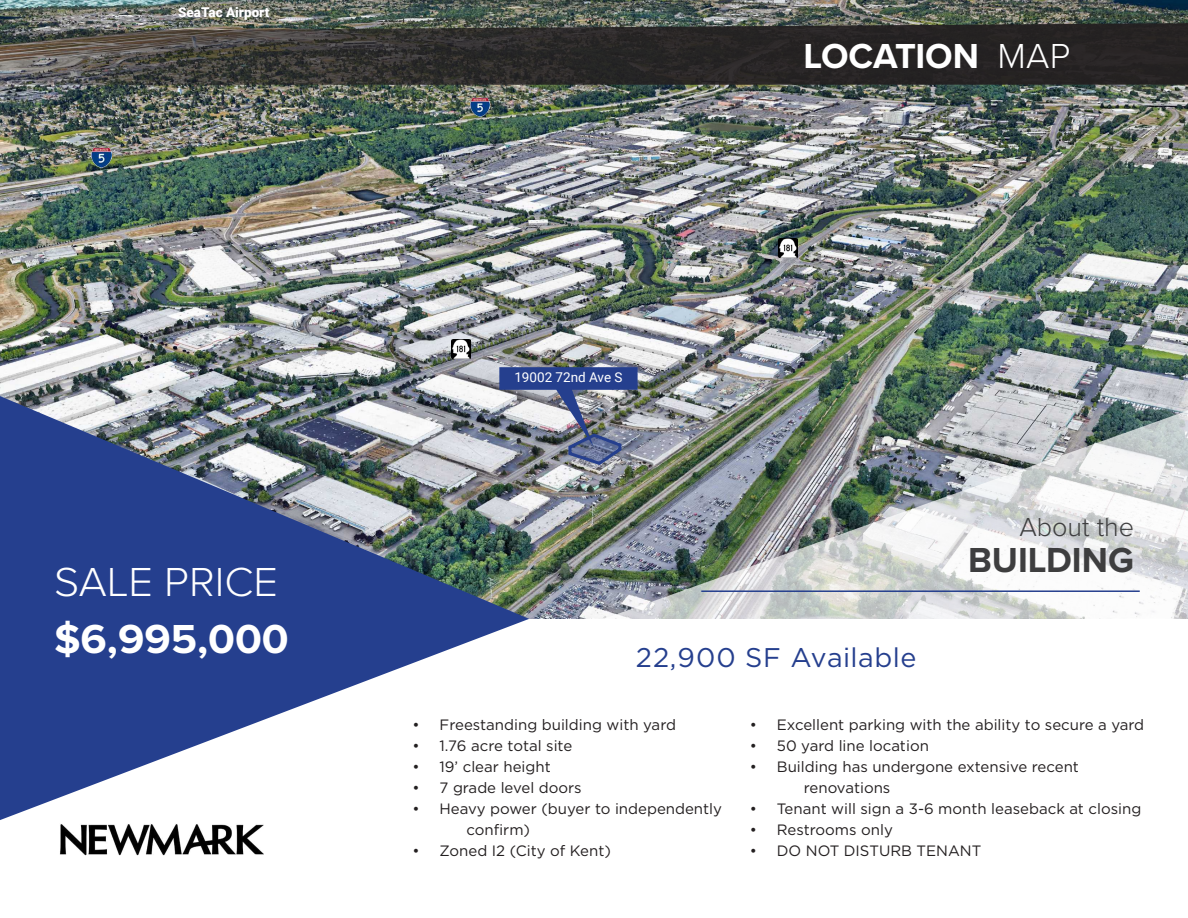
<style>
.page{position:relative;width:1188px;height:918px;background:#fff}
.page>*{position:absolute;margin:0;border:0;box-sizing:border-box;transform-origin:0 0}
.t1{font:700 42px "Proxima Nova";color:#fff}
.t2{font:300 42px "Proxima Nova";color:#fff}
.t3{font:700 36px "Proxima Nova";letter-spacing:-.005em;color:#fff}
.t4{font:700 36px "Proxima Nova";color:#3e3e3f}
.t5{font:27px "Gotham";letter-spacing:.02em;color:#253f8e}
.t6{font:300 27px "Proxima Nova";color:#3e3e3f}
.t7{font:15px "Gotham";color:#231f20}
.t8{font:900 13.5px "Roboto";color:#fff}
.t9{font:13.5px "Roboto";color:#fff}
.s1{font-weight:300}
</style>
<div class="page">
<img style="left:0;top:0;width:1188px;height:410px">
<img style="left:529px;top:410px;width:659px;height:209px">
<svg style="left:0;top:23px;width:1188px;height:62px;fill:#2a2827"></svg>
<hr style="left:701px;top:590px;width:439px;height:2px;background:#253f8e">
<img style="left:499px;top:367px;width:139px;height:100px">
<img style="left:451px;top:339px;width:20px;height:19px">
<img style="left:779px;top:238px;width:19px;height:19px">
<img style="left:92px;top:148px;width:19px;height:19px">
<img style="left:471px;top:97px;width:19px;height:19px">
<img style="left:60px;top:824px;width:204px;height:32px">
<svg style="left:0;top:396px;width:529px;height:424px;fill:#253f8e"></svg>
<p class="t8" style="left:178px;top:2px;width:93px">SeaTac Airport</p>
<p class="t2" style="left:54px;top:551px;width:225px">SALE PRICE</p>
<p class="t1" style="left:54px;top:608px;width:236px">$6,995,000</p>
<p class="t3" style="left:804px;top:30px;width:268px">LOCATION <span class="s1">MAP</span></p>
<p class="t9" style="left:514px;top:367px;width:110px">19002 72nd Ave S</p>
<p class="t5" style="left:636px;top:640px;width:282px">22,900 SF Available</p>
<p class="t6" style="left:1019px;top:507px;width:116px">About the</p>
<p class="t4" style="left:968px;top:533px;width:167px">BUILDING</p>
<p class="t7" style="left:413px;top:715px;width:265px">• Freestanding building with yard</p>
<p class="t7" style="left:413px;top:736px;width:161px">• 1.76 acre total site</p>
<p class="t7" style="left:413px;top:757px;width:140px">• 19’ clear height</p>
<p class="t7" style="left:413px;top:778px;width:171px">• 7 grade level doors</p>
<p class="t7" style="left:413px;top:799px;width:311px">• Heavy power (buyer to independently</p>
<p class="t7" style="left:467px;top:820px;width:65px">confirm)</p>
<p class="t7" style="left:413px;top:841px;width:200px">• Zoned I2 (City of Kent)</p>
<p class="t7" style="left:750px;top:715px;width:396px">• Excellent parking with the ability to secure a yard</p>
<p class="t7" style="left:750px;top:736px;width:181px">• 50 yard line location</p>
<p class="t7" style="left:750px;top:757px;width:331px">• Building has undergone extensive recent</p>
<p class="t7" style="left:804px;top:778px;width:88px">renovations</p>
<p class="t7" style="left:750px;top:799px;width:393px">• Tenant will sign a 3-6 month leaseback at closing</p>
<p class="t7" style="left:750px;top:820px;width:145px">• Restrooms only</p>
<p class="t7" style="left:750px;top:841px;width:233px">• DO NOT DISTURB TENANT</p>
</div>
